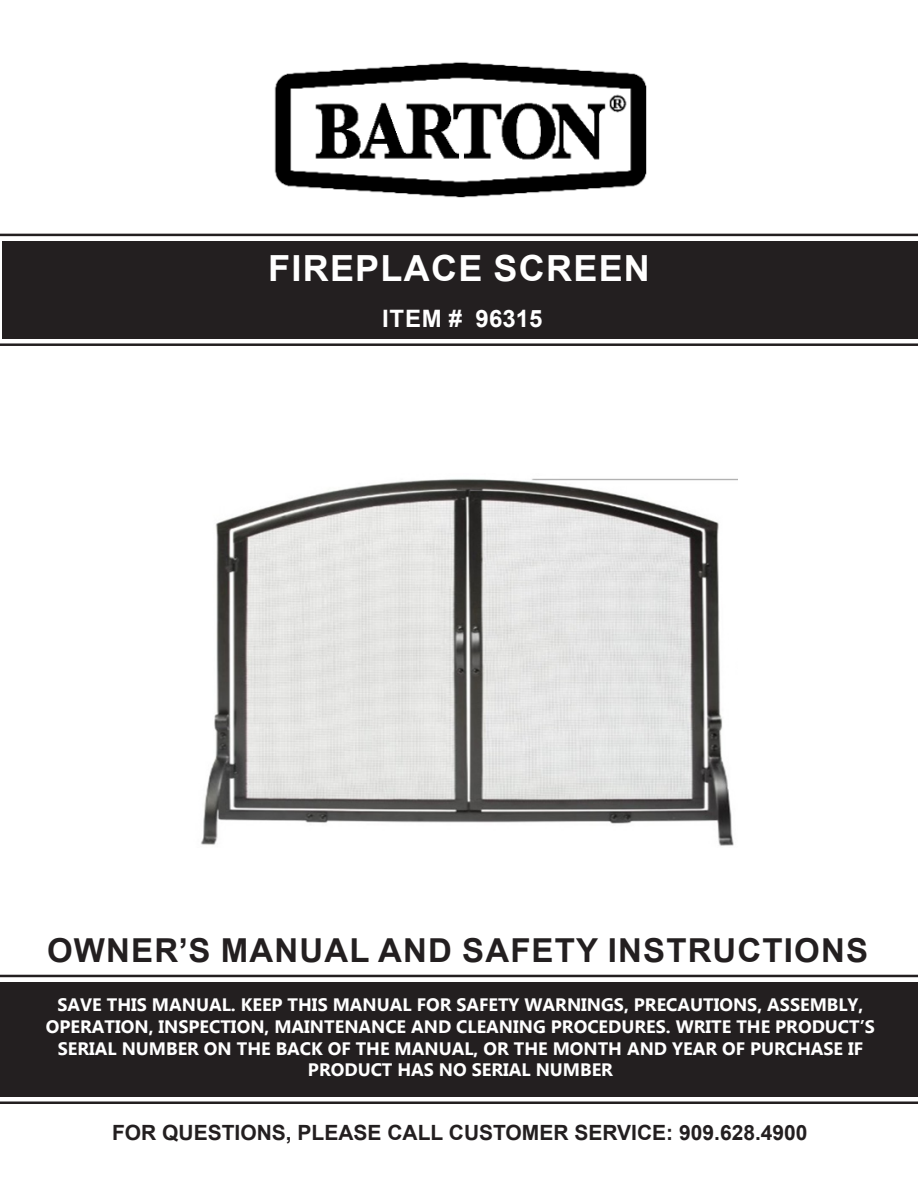
<style>
.page{position:relative;width:918px;height:1188px;background:#fff}
.page>*{position:absolute;margin:0;border:0;box-sizing:border-box;transform-origin:0 0}
.t1{font:700 36px "Arial";letter-spacing:.035em;color:#fff}
.t2{font:700 33px "Arial";letter-spacing:.035em;color:#231f20}
.t3{font:700 24px "Arial";color:#fff}
.t4{font:700 21px "Arial";color:#231f20}
.t5{font:700 18px/21.6px "Gadugi";color:#fff;text-align:center}
</style>
<div class="page">
<svg style="left:0;top:233px;width:918px;height:113px;background:#3b3738"></svg>
<div style="left:2px;top:241px;width:916px;height:97px;border:8px solid #231f20"></div>
<svg style="left:0;top:974px;width:918px;height:130px"></svg>
<div style="left:0;top:982px;width:918px;height:114px;background:#231f20"></div>
<img style="left:201px;top:478px;width:536px;height:368px">
<img style="left:274px;top:62px;width:373px;height:136px">
<p class="t1" style="left:268px;top:243px;width:383px">FIREPLACE SCREEN</p>
<p class="t3" style="left:382px;top:302px;width:162px">ITEM # 96315</p>
<p class="t2" style="left:47px;top:928px;width:823px">OWNER’S MANUAL AND SAFETY INSTRUCTIONS</p>
<p class="t5" style="left:46px;top:994px;width:831px">SAVE THIS MANUAL. KEEP THIS MANUAL FOR SAFETY WARNINGS, PRECAUTIONS, ASSEMBLY, OPERATION, INSPECTION, MAINTENANCE AND CLEANING PROCEDURES. WRITE THE PRODUCT’S SERIAL NUMBER ON THE BACK OF THE MANUAL, OR THE MONTH AND YEAR OF PURCHASE IF PRODUCT HAS NO SERIAL NUMBER</p>
<p class="t4" style="left:112px;top:1118px;width:697px">FOR QUESTIONS, PLEASE CALL CUSTOMER SERVICE: 909.628.4900</p>
</div>
